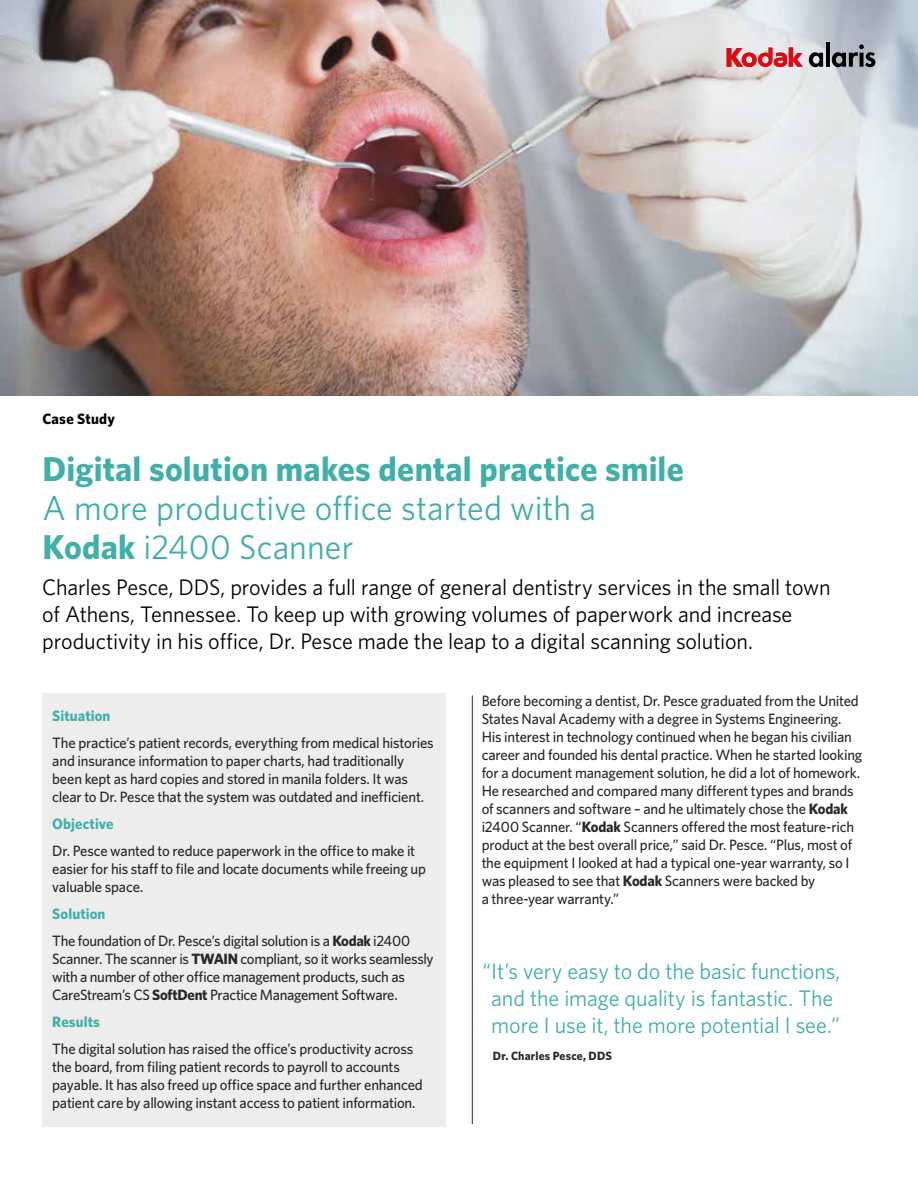
<style>
.page{position:relative;width:918px;height:1188px;background:#fff}
.page>*{position:absolute;margin:0;border:0;box-sizing:border-box;transform-origin:0 0}
.t1{font:34.5px/39px "Whitney";letter-spacing:.005em;color:#3fb0a8}
.t2{font:700 34.5px "Whitney";letter-spacing:.005em;color:#3fb0a8}
.t3{font:22.5px/27px "Whitney";letter-spacing:-.005em;color:#000}
.t4{font:22.5px/27px "Whitney";letter-spacing:-.005em;color:#3fb0a8;text-align:center}
.t5{font:500 15px/18px "Whitney";letter-spacing:-.015em;color:#282827}
.t6{font:700 15px "Whitney";letter-spacing:.005em;color:#3fb0a8}
.t7{font:700 15px "Whitney";letter-spacing:.015em;color:#000}
.t8{font:700 12px "Whitney";letter-spacing:.015em;color:#282827}
.s1{font-weight:700}
.s2{font-weight:700;color:#3fb0a8}
</style>
<div class="page">
<div style="left:43px;top:693px;width:403px;height:434px;background:#ededed"></div>
<img style="left:0;top:0;width:918px;height:396px">
<svg style="left:727px;top:47px;width:76px;height:20px;background:#e46f77"></svg>
<svg style="left:809px;top:52px;width:14px;height:15px"></svg>
<hr style="left:826px;top:43px;width:4px;height:24px;background:#000">
<svg style="left:832px;top:44px;width:43px;height:23px"></svg>
<hr style="left:472px;top:695px;width:1px;height:429px;background:#282827">
<p class="t7" style="left:43px;top:408px;width:74px">Case Study</p>
<h1 class="t2" style="left:43px;top:445px;width:643px">Digital solution makes dental practice smile</h1>
<h1 class="t1" style="left:43px;top:487px;width:555px">A more productive office started with a<br><span class="s1">Kodak</span> i2400 Scanner</h1>
<p class="t3" style="left:42px;top:573px;width:790px">Charles Pesce, DDS, provides a full range of general dentistry services in the small town of Athens, Tennessee. To keep up with growing volumes of paperwork and increase productivity in his office, Dr. Pesce made the leap to a digital scanning solution.</p>
<p class="t6" style="left:52px;top:705px;width:60px">Situation</p>
<p class="t5" style="left:52px;top:733px;width:383px">The practice’s patient records, everything from medical histories and insurance information to paper charts, had traditionally been kept as hard copies and stored in manila folders. It was clear to Dr. Pesce that the system was outdated and inefficient.</p>
<p class="t6" style="left:52px;top:813px;width:63px">Objective</p>
<p class="t5" style="left:52px;top:841px;width:375px">Dr. Pesce wanted to reduce paperwork in the office to make it easier for his staff to file and locate documents while freeing up valuable space.</p>
<p class="t5" style="left:52px;top:900px;width:359px;line-height:27px"><span class="s2">Solution<br></span>The foundation of Dr. Pesce’s digital solution is a <span class="s1">Kodak</span> i2400</p>
<p class="t5" style="left:52px;top:949px;width:383px">Scanner. The scanner is <span class="s1">TWAIN</span> compliant, so it works seamlessly with a number of other office management products, such as<br>CareStream’s CS <span class="s1">SoftDent</span> Practice Management Software.</p>
<p class="t6" style="left:52px;top:1011px;width:49px">Results</p>
<p class="t5" style="left:52px;top:1039px;width:372px">The digital solution has raised the office’s productivity across the board, from filing patient records to payroll to accounts payable. It has also freed up office space and further enhanced patient care by allowing instant access to patient information.</p>
<p class="t5" style="left:482px;top:691px;width:382px">Before becoming a dentist, Dr. Pesce graduated from the United States Naval Academy with a degree in Systems Engineering.<br>His interest in technology continued when he began his civilian career and founded his dental practice. When he started looking for a document management solution, he did a lot of homework.<br>He researched and compared many different types and brands of scanners and software – and he ultimately chose the <span class="s1">Kodak </span>i2400 Scanner. “<span class="s1">Kodak</span> Scanners offered the most feature-rich product at the best overall price,” said Dr. Pesce. “Plus, most of the equipment I looked at had a typical one-year warranty, so I was pleased to see that <span class="s1">Kodak</span> Scanners were backed by<br>a three-year warranty.”</p>
<h2 class="t4" style="left:482px;top:957px;width:359px">“It’s very easy to do the basic functions, and the image quality is fantastic. The more I use it, the more potential I see.”</h2>
<p class="t8" style="left:493px;top:1047px;width:120px">Dr. Charles Pesce, DDS</p>
</div>
